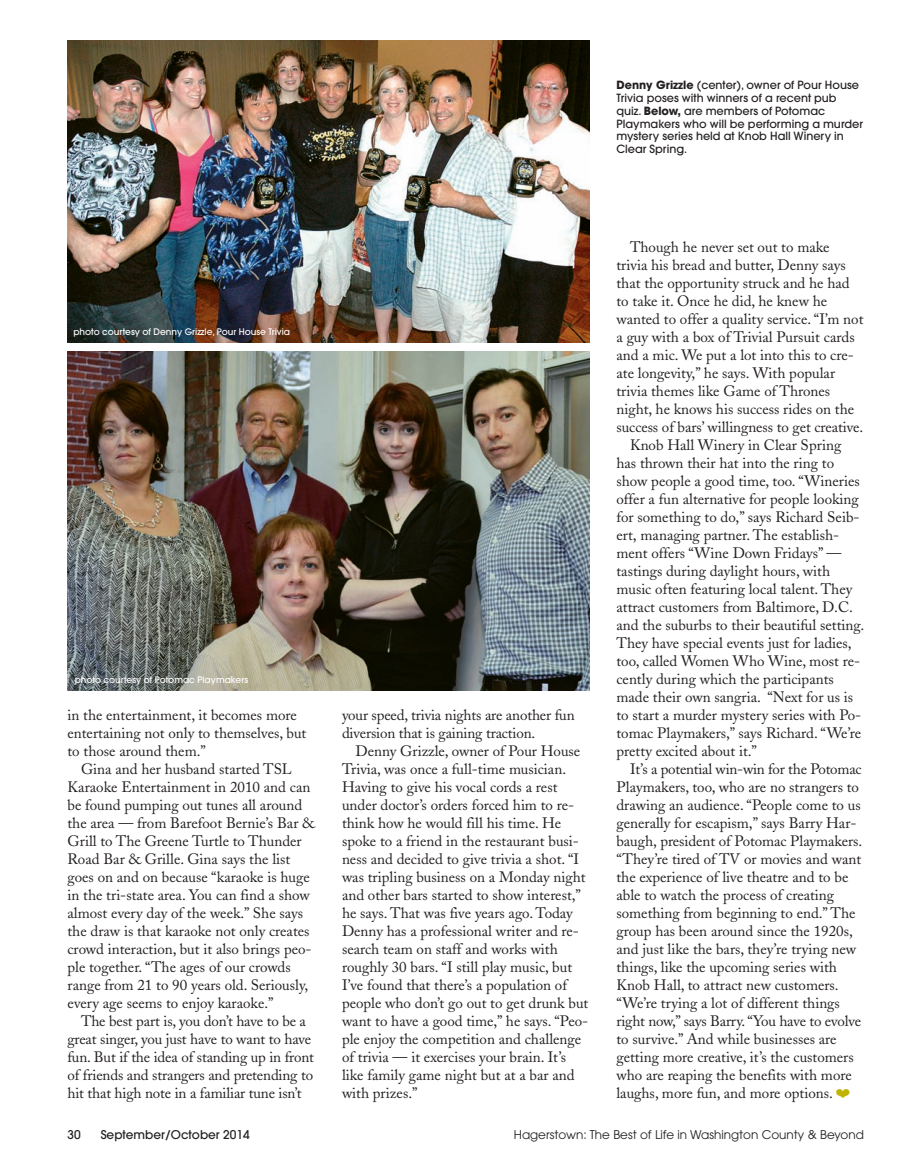
<style>
.page{position:relative;width:918px;height:1175px;background:#fff}
.page>*{position:absolute;margin:0;border:0;box-sizing:border-box;transform-origin:0 0}
.t1{font:15px "Adobe Caslon";color:#231f20}
.t2{font:12px "Avant Garde";color:#231f20}
.t3{font:500 12px "Avant Garde";color:#231f20}
.t4{font:500 11.25px/12.8px "Avant Garde";color:#231f20}
.t5{font:500 9px "Avant Garde";color:#fff}
.s1{font-weight:700}
.s2{color:#c0b301}
</style>
<div class="page">
<hr style="left:917px;top:218px;width:1px;height:889px;background:#f6f4de">
<img style="left:917px;top:218px;width:1px;height:39px">
<img style="left:68px;top:40px;width:522px;height:302px">
<img style="left:68px;top:351px;width:522px;height:339px">
<p class="t4" style="left:616px;top:80px;width:248px"><span class="s1">Denny Grizzle</span> (center), owner of Pour House Trivia poses with winners of a recent pub quiz. <span class="s1">Below,</span> are members of Potomac Playmakers who will be performing a murder mystery series held at Knob Hall Winery in Clear Spring.</p>
<p class="t5" style="left:73px;top:328px;width:218px">photo courtesy of Denny Grizzle, Pour House Trivia</p>
<p class="t5" style="left:75px;top:676px;width:175px">photo courtesy of Potomac Playmakers</p>
<p class="t1" style="left:68px;top:709px;width:231px">in the entertainment, it becomes more</p>
<p class="t1" style="left:68px;top:727px;width:240px">entertaining not only to themselves, but</p>
<p class="t1" style="left:68px;top:745px;width:140px">to those around them.”</p>
<p class="t1" style="left:81px;top:763px;width:212px">Gina and her husband started TSL</p>
<p class="t1" style="left:68px;top:781px;width:244px">Karaoke Entertainment in 2010 and can</p>
<p class="t1" style="left:68px;top:799px;width:236px">be found pumping out tunes all around</p>
<p class="t1" style="left:68px;top:817px;width:249px">the area — from Barefoot Bernie’s Bar &amp;</p>
<p class="t1" style="left:68px;top:835px;width:236px">Grill to The Greene Turtle to Thunder</p>
<p class="t1" style="left:68px;top:853px;width:224px">Road Bar &amp; Grille. Gina says the list</p>
<p class="t1" style="left:68px;top:871px;width:244px">goes on and on because “karaoke is huge</p>
<p class="t1" style="left:68px;top:889px;width:244px">in the tri-state area. You can find a show</p>
<p class="t1" style="left:68px;top:907px;width:237px">almost every day of the week.” She says</p>
<p class="t1" style="left:68px;top:925px;width:244px">the draw is that karaoke not only creates</p>
<p class="t1" style="left:68px;top:943px;width:246px">crowd interaction, but it also brings peo-</p>
<p class="t1" style="left:68px;top:961px;width:225px">ple together. “The ages of our crowds</p>
<p class="t1" style="left:68px;top:979px;width:242px">range from 21 to 90 years old. Seriously,</p>
<p class="t1" style="left:68px;top:997px;width:208px">every age seems to enjoy karaoke.”</p>
<p class="t1" style="left:81px;top:1015px;width:227px">The best part is, you don’t have to be a</p>
<p class="t1" style="left:68px;top:1033px;width:245px">great singer, you just have to want to have</p>
<p class="t1" style="left:68px;top:1051px;width:248px">fun. But if the idea of standing up in front</p>
<p class="t1" style="left:68px;top:1069px;width:247px">of friends and strangers and pretending to</p>
<p class="t1" style="left:68px;top:1087px;width:236px">hit that high note in a familiar tune isn’t</p>
<p class="t1" style="left:342px;top:709px;width:234px">your speed, trivia nights are another fun</p>
<p class="t1" style="left:342px;top:727px;width:195px">diversion that is gaining traction.</p>
<p class="t1" style="left:355px;top:745px;width:226px">Denny Grizzle, owner of Pour House</p>
<p class="t1" style="left:342px;top:763px;width:226px">Trivia, was once a full-time musician.</p>
<p class="t1" style="left:342px;top:781px;width:217px">Having to give his vocal cords a rest</p>
<p class="t1" style="left:342px;top:799px;width:234px">under doctor’s orders forced him to re-</p>
<p class="t1" style="left:342px;top:817px;width:221px">think how he would fill his time. He</p>
<p class="t1" style="left:342px;top:835px;width:239px">spoke to a friend in the restaurant busi-</p>
<p class="t1" style="left:342px;top:853px;width:239px">ness and decided to give trivia a shot. “I</p>
<p class="t1" style="left:342px;top:871px;width:245px">was tripling business on a Monday night</p>
<p class="t1" style="left:342px;top:889px;width:241px">and other bars started to show interest,”</p>
<p class="t1" style="left:342px;top:907px;width:232px">he says. That was five years ago. Today</p>
<p class="t1" style="left:342px;top:925px;width:239px">Denny has a professional writer and re-</p>
<p class="t1" style="left:342px;top:943px;width:217px">search team on staff and works with</p>
<p class="t1" style="left:342px;top:961px;width:232px">roughly 30 bars. “I still play music, but</p>
<p class="t1" style="left:342px;top:979px;width:226px">I’ve found that there’s a population of</p>
<p class="t1" style="left:342px;top:997px;width:248px">people who don’t go out to get drunk but</p>
<p class="t1" style="left:342px;top:1015px;width:248px">want to have a good time,” he says. “Peo-</p>
<p class="t1" style="left:342px;top:1033px;width:241px">ple enjoy the competition and challenge</p>
<p class="t1" style="left:342px;top:1051px;width:226px">of trivia — it exercises your brain. It’s</p>
<p class="t1" style="left:342px;top:1069px;width:234px">like family game night but at a bar and</p>
<p class="t1" style="left:342px;top:1087px;width:77px">with prizes.”</p>
<p class="t1" style="left:630px;top:241px;width:201px">Though he never set out to make</p>
<p class="t1" style="left:616px;top:259px;width:231px">trivia his bread and butter, Denny says</p>
<p class="t1" style="left:616px;top:277px;width:235px">that the opportunity struck and he had</p>
<p class="t1" style="left:616px;top:295px;width:212px">to take it. Once he did, he knew he</p>
<p class="t1" style="left:616px;top:313px;width:249px">wanted to offer a quality service. “I’m not</p>
<p class="t1" style="left:616px;top:331px;width:240px">a guy with a box of Trivial Pursuit cards</p>
<p class="t1" style="left:616px;top:349px;width:239px">and a mic. We put a lot into this to cre-</p>
<p class="t1" style="left:616px;top:367px;width:220px">ate longevity,” he says. With popular</p>
<p class="t1" style="left:616px;top:385px;width:215px">trivia themes like Game of Thrones</p>
<p class="t1" style="left:616px;top:403px;width:239px">night, he knows his success rides on the</p>
<p class="t1" style="left:616px;top:421px;width:248px">success of bars’ willingness to get creative.</p>
<p class="t1" style="left:630px;top:439px;width:213px">Knob Hall Winery in Clear Spring</p>
<p class="t1" style="left:616px;top:457px;width:219px">has thrown their hat into the ring to</p>
<p class="t1" style="left:616px;top:475px;width:245px">show people a good time, too. “Wineries</p>
<p class="t1" style="left:616px;top:493px;width:244px">offer a fun alternative for people looking</p>
<p class="t1" style="left:616px;top:511px;width:245px">for something to do,” says Richard Seib-</p>
<p class="t1" style="left:616px;top:529px;width:224px">ert, managing partner. The establish-</p>
<p class="t1" style="left:616px;top:547px;width:227px">ment offers “Wine Down Fridays” —</p>
<p class="t1" style="left:616px;top:565px;width:215px">tastings during daylight hours, with</p>
<p class="t1" style="left:616px;top:583px;width:237px">music often featuring local talent. They</p>
<p class="t1" style="left:616px;top:601px;width:238px">attract customers from Baltimore, D.C.</p>
<p class="t1" style="left:616px;top:619px;width:249px">and the suburbs to their beautiful setting.</p>
<p class="t1" style="left:616px;top:637px;width:237px">They have special events just for ladies,</p>
<p class="t1" style="left:616px;top:655px;width:245px">too, called Women Who Wine, most re-</p>
<p class="t1" style="left:616px;top:673px;width:219px">cently during which the participants</p>
<p class="t1" style="left:616px;top:691px;width:238px">made their own sangria. “Next for us is</p>
<p class="t1" style="left:616px;top:709px;width:246px">to start a murder mystery series with Po-</p>
<p class="t1" style="left:616px;top:727px;width:246px">tomac Playmakers,” says Richard. “We’re</p>
<p class="t1" style="left:616px;top:745px;width:142px">pretty excited about it.”</p>
<p class="t1" style="left:630px;top:763px;width:233px">It’s a potential win-win for the Potomac</p>
<p class="t1" style="left:616px;top:781px;width:244px">Playmakers, too, who are no strangers to</p>
<p class="t1" style="left:616px;top:799px;width:246px">drawing an audience. “People come to us</p>
<p class="t1" style="left:616px;top:817px;width:242px">generally for escapism,” says Barry Har-</p>
<p class="t1" style="left:616px;top:835px;width:247px">baugh, president of Potomac Playmakers.</p>
<p class="t1" style="left:616px;top:853px;width:246px">“They’re tired of TV or movies and want</p>
<p class="t1" style="left:616px;top:871px;width:233px">the experience of live theatre and to be</p>
<p class="t1" style="left:616px;top:889px;width:219px">able to watch the process of creating</p>
<p class="t1" style="left:616px;top:907px;width:241px">something from beginning to end.” The</p>
<p class="t1" style="left:616px;top:925px;width:238px">group has been around since the 1920s,</p>
<p class="t1" style="left:616px;top:943px;width:241px">and just like the bars, they’re trying new</p>
<p class="t1" style="left:616px;top:961px;width:222px">things, like the upcoming series with</p>
<p class="t1" style="left:616px;top:979px;width:224px">Knob Hall, to attract new customers.</p>
<p class="t1" style="left:616px;top:997px;width:225px">“We’re trying a lot of different things</p>
<p class="t1" style="left:616px;top:1015px;width:246px">right now,” says Barry. “You have to evolve</p>
<p class="t1" style="left:616px;top:1033px;width:222px">to survive.” And while businesses are</p>
<p class="t1" style="left:616px;top:1051px;width:239px">getting more creative, it’s the customers</p>
<p class="t1" style="left:616px;top:1069px;width:237px">who are reaping the benefits with more</p>
<p class="t1" style="left:616px;top:1087px;width:235px">laughs, more fun, and more options. <span class="s2">▪</span></p>
<p class="t3" style="left:68px;top:1129px;width:15px">30</p>
<p class="t3" style="left:101px;top:1129px;width:151px">September/October 2014</p>
<p class="t2" style="left:514px;top:1129px;width:352px">Hagerstown: The Best of Life in Washington County &amp; Beyond</p>
</div>
